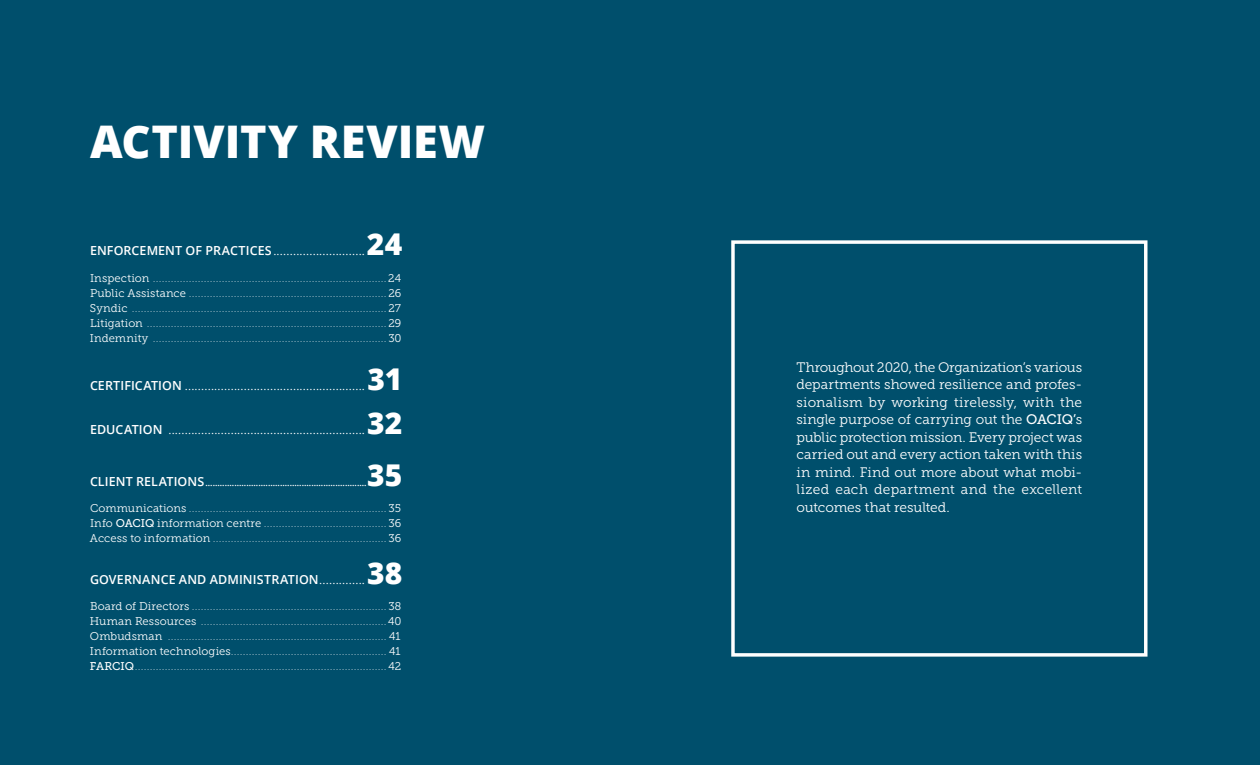
<style>
.page{position:relative;width:1260px;height:765px;background:#004f6c}
.page>*{position:absolute;margin:0;border:0;box-sizing:border-box;transform-origin:0 0}
.t1{font:800 45px "Open Sans";letter-spacing:.005em;color:#fff}
.t2{font:800 30px "Open Sans";letter-spacing:.01em;color:#fff}
.t3{font:13.75px/17.5px "Museo Slab 300";letter-spacing:.01em;color:#fff;text-align:justify}
.t4{font:600 12.5px "Open Sans";letter-spacing:.01em;color:#fff}
.t5{font:8.75px/15px "Museo Slab 300";color:#fff;text-align:justify}
.t6{font:600 8.75px "Open Sans";color:#fff}
.s1{font-size:11.25px}
.s2{font-size:12.5px}
.s3{font-family:"Museo Slab 500";font-size:11.25px}
.s4{font-size:8.75px}
.s5{font-family:"Museo Slab 500"}
</style>
<div class="page">
<div style="left:731px;top:240px;width:417px;height:417px;border:3px solid #fff"></div>
<h1 class="t1" style="left:90px;top:107px;width:397px">ACTIVITY REVIEW</h1>
<h2 class="t2" style="left:367px;top:222px;width:37px">24</h2>
<p class="t5" style="left:90px;top:271px;width:313px"><span class="s1">Inspection</span> .............................................................................. <span class="s1">24<br>Public Assistance</span> .................................................................. <span class="s1">26<br>Syndic</span> ..................................................................................... <span class="s1">27<br>Litigation</span> ................................................................................ <span class="s1">29<br>Indemnity</span> .............................................................................. <span class="s1">30</span></p>
<p class="t6" style="left:90px;top:381px;width:276px"><span class="s2">CERTIFICATION</span> .......................................................</p>
<p class="t6" style="left:90px;top:246px;width:276px"><span class="s2">ENFORCEMENT OF PRACTICES</span> ............................</p>
<h2 class="t2" style="left:368px;top:357px;width:36px">31</h2>
<h2 class="t2" style="left:367px;top:400px;width:37px">32</h2>
<p class="t6" style="left:90px;top:424px;width:276px"><span class="s2">EDUCATION</span> ............................................................</p>
<h2 class="t2" style="left:367px;top:452px;width:37px">35</h2>
<p class="t5" style="left:90px;top:502px;width:313px"><span class="s1">Communications</span> .................................................................. <span class="s1">35<br>Info</span> <span class="s3">OACIQ</span> <span class="s1">information centre</span> ......................................... <span class="s1">36<br>Access to information</span> .......................................................... <span class="s1">36</span></p>
<h3 class="t4" style="left:90px;top:570px;width:276px">GOVERNANCE AND ADMINISTRATION<span class="s4">..............</span></h3>
<p class="t6" style="left:90px;top:477px;width:278px"><span class="s2">CLIENT RELATIONS</span>...................................................................</p>
<h2 class="t2" style="left:367px;top:550px;width:37px">38</h2>
<p class="t5" style="left:90px;top:599px;width:313px"><span class="s1">Board of Directors</span> ................................................................. <span class="s1">38<br>Human Ressources</span> .............................................................. <span class="s1">40<br>Ombudsman</span> ......................................................................... <span class="s1">41<br>Information technologies</span>.................................................... <span class="s1">41<br></span><span class="s3">FARCIQ</span>.................................................................................... <span class="s1">42</span></p>
<p class="t3" style="left:797px;top:358px;width:287px">Throughout 2020, the Organization’s various departments showed resilience and profes&shy;sionalism by working tirelessly, with the single purpose of carrying out the <span class="s5">OACIQ’</span>s public protection mission. Every project was carried out and every action taken with this in mind. Find out more about what mobi&shy;lized each department and the excellent outcomes that resulted.</p>
</div>
